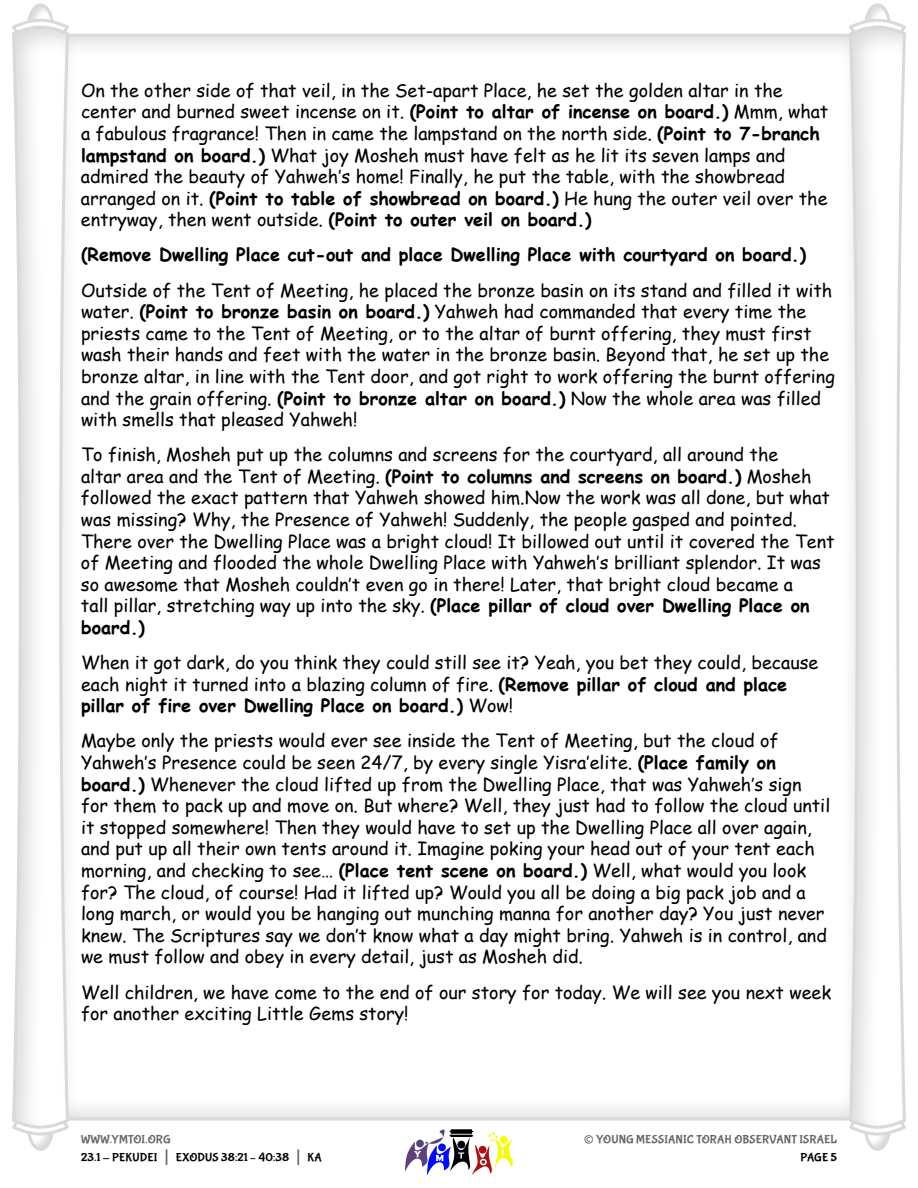
<style>
.page{position:relative;width:918px;height:1188px;background:#fff}
.page>*{position:absolute;margin:0;border:0;box-sizing:border-box;transform-origin:0 0}
.t1{font:27px "Bubblegum Sans";color:#666}
.Body_Text_-_Little_Gems_Story{font:18px/21.6px "Comic Sans MS";color:#000}
.Body_Text_-_Little_Gems_Story-2{font:700 18px "Comic Sans MS";color:#000}
.t2{font:12px/18px "Bubblegum Sans";letter-spacing:.015em;color:#000}
.t3{font:12px "Bubblegum Sans";letter-spacing:.01em;color:#666}
.s1{font-weight:700}
.s2{color:#666}
.s3{font-size:21px;color:#666}
</style>
<div class="page">
<svg style="left:405px;top:1129px;width:108px;height:46px"></svg>
<div style="left:24px;top:1102px;width:30px;height:50px;background:#000;opacity:.15"></div>
<div style="left:27px;top:1104px;width:27px;height:47px;border:3px solid #d9d9d9;border-radius:50%"></div>
<svg style="left:17px;top:1114px;width:55px;height:23px"></svg>
<div style="left:27px;top:2px;width:30px;height:51px;background:#000;opacity:.15"></div>
<div style="left:27px;top:3px;width:27px;height:48px;border:3px solid #d9d9d9;border-radius:50%"></div>
<svg style="left:18px;top:17px;width:45px;height:7px"></svg>
<svg style="left:12px;top:24px;width:58px;height:1106px"></svg>
<div style="left:861px;top:1102px;width:30px;height:50px;background:#000;opacity:.15"></div>
<div style="left:864px;top:1104px;width:27px;height:47px;border:3px solid #d9d9d9;border-radius:50%"></div>
<svg style="left:854px;top:1130px;width:47px;height:7px"></svg>
<div style="left:864px;top:2px;width:30px;height:51px;background:#000;opacity:.15"></div>
<div style="left:864px;top:3px;width:27px;height:48px;border:3px solid #d9d9d9;border-radius:50%"></div>
<svg style="left:846px;top:17px;width:54px;height:23px"></svg>
<svg style="left:848px;top:24px;width:58px;height:1106px"></svg>
<p class="Body_Text_-_Little_Gems_Story" style="left:81px;top:79px;width:749px">On the other side of that veil, in the Set-apart Place, he set the golden altar in the center and burned sweet incense on it. <span class="s1">(Point to altar of incense on board. )</span> Mmm, what a fabulous fragrance! Then in came the lampstand on the north side. <span class="s1">(Point to 7-branch lampstand on board. )</span> What joy Mosheh must have felt as he lit its seven lamps and admired the beauty of Yahweh’s home! Finally, he put the table, with the showbread arranged on it. <span class="s1">(Point to table of showbread on board. )</span> He hung the outer veil over the entryway, then went outside. <span class="s1">(Point to outer veil on board. )</span></p>
<p class="Body_Text_-_Little_Gems_Story-2" style="left:81px;top:242px;width:727px">(Remove Dwelling Place cut-out and place Dwelling Place with courtyard on board. )</p>
<p class="Body_Text_-_Little_Gems_Story" style="left:81px;top:279px;width:755px">Outside of the Tent of Meeting, he placed the bronze basin on its stand and filled it with water. <span class="s1">(Point to bronze basin on board. )</span> Yahweh had commanded that every time the priests came to the Tent of Meeting, or to the altar of burnt offering, they must first wash their hands and feet with the water in the bronze basin. Beyond that, he set up the bronze altar, in line with the Tent door, and got right to work offering the burnt offering and the grain offering. <span class="s1">(Point to bronze altar on board. )</span> Now the whole area was filled with smells that pleased Yahweh!</p>
<p class="Body_Text_-_Little_Gems_Story" style="left:81px;top:443px;width:755px">To finish, Mosheh put up the columns and screens for the courtyard, all around the<br>altar area and the Tent of Meeting. <span class="s1">(Point to columns and screens on board. )</span> Mosheh followed the exact pattern that Yahweh showed him.Now the work was all done, but what was missing? Why, the Presence of Yahweh! Suddenly, the people gasped and pointed.<br>There over the Dwelling Place was a bright cloud! It billowed out until it covered the Tent of Meeting and flooded the whole Dwelling Place with Yahweh’s brilliant splendor. It was so awesome that Mosheh couldn’t even go in there! Later, that bright cloud became a<br>tall pillar, stretching way up into the sky. <span class="s1">(Place pillar of cloud over Dwelling Place on board. )</span></p>
<p class="Body_Text_-_Little_Gems_Story" style="left:81px;top:651px;width:739px">When it got dark, do you think they could still see it? Yeah, you bet they could, because each night it turned into a blazing column of fire. <span class="s1">(Remove pillar of cloud and place pillar of fire over Dwelling Place on board. )</span> Wow!</p>
<p class="Body_Text_-_Little_Gems_Story" style="left:81px;top:730px;width:751px">Maybe only the priests would ever see inside the Tent of Meeting, but the cloud of Yahweh’s Presence could be seen 24/7, by every single Yisra’elite. <span class="s1">(Place family on board. )</span> Whenever the cloud lifted up from the Dwelling Place, that was Yahweh’s sign for them to pack up and move on. But where? Well, they just had to follow the cloud until it stopped somewhere! Then they would have to set up the Dwelling Place all over again, and put up all their own tents around it. Imagine poking your head out of your tent each morning, and checking to see… <span class="s1">(Place tent scene on board. )</span> Well, what would you look for? The cloud, of course! Had it lifted up? Would you all be doing a big pack job and a long march, or would you be hanging out munching manna for another day? You just never knew. The Scriptures say we don’t know what a day might bring. Yahweh is in control, and we must follow and obey in every detail, just as Mosheh did.</p>
<p class="Body_Text_-_Little_Gems_Story" style="left:81px;top:981px;width:752px">Well children, we have come to the end of our story for today. We will see you next week for another exciting Little Gems story!</p>
<p class="t2" style="left:81px;top:1131px;width:242px"><span class="s2">WWW.YMTOI.ORG<br></span>23.1 - PEKUDEI <span class="s3">|</span> EXODUS 38:21 – 40:38 <span class="s3">|</span> KA</p>
<h1 class="t1" style="left:584px;top:1124px;width:12px">©</h1>
<p class="t3" style="left:596px;top:1133px;width:242px">YOUNG MESSIANIC TORAH OBSERVANT ISRAEL</p>
<p class="t2" style="left:800px;top:1149px;width:38px">PAGE 5</p>
</div>
